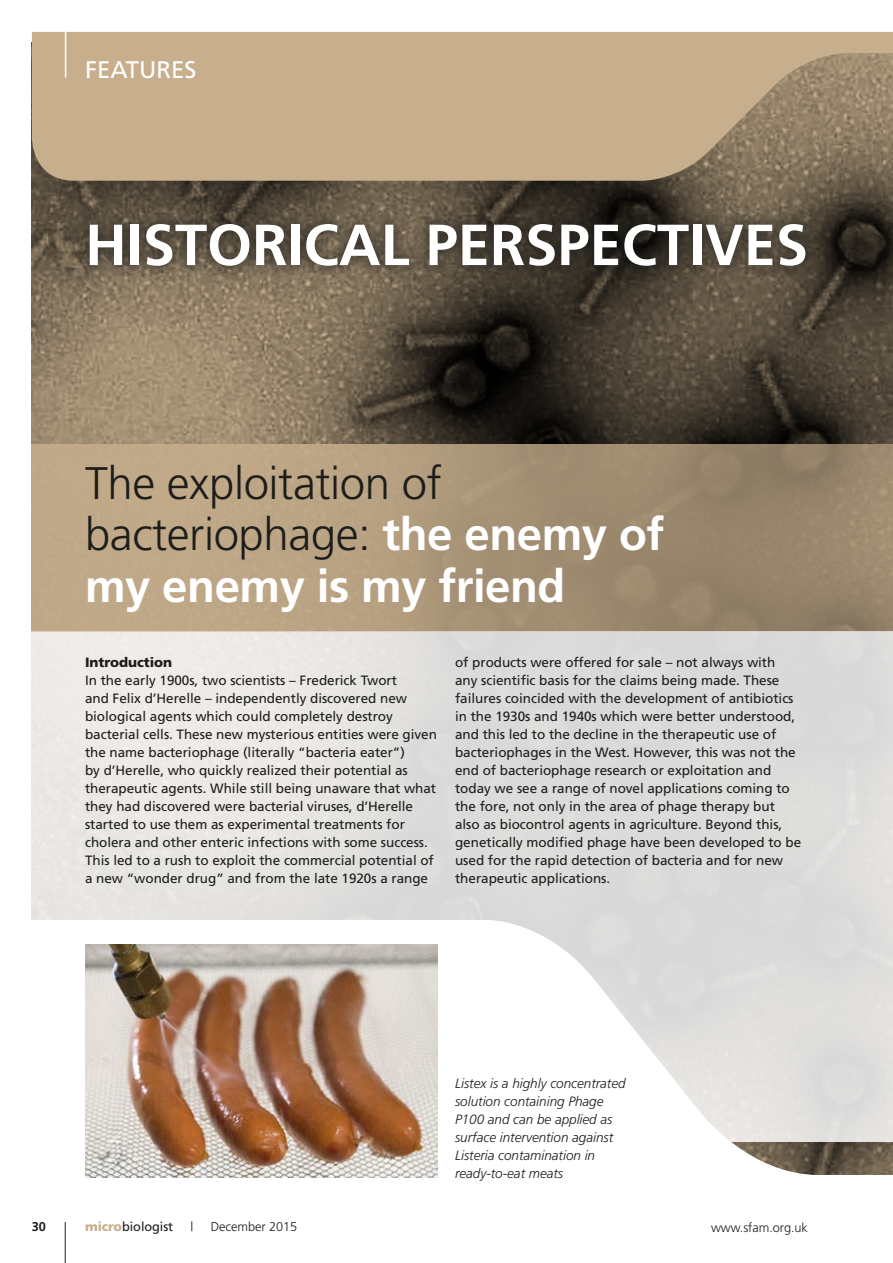
<style>
.page{position:relative;width:893px;height:1263px;background:#fff}
.page>*{position:absolute;margin:0;border:0;box-sizing:border-box;transform-origin:0 0}
.t1{font:700 57.75px "Frutiger";color:#fff}
.t2{font:300 45.6px/51.3px "Frutiger";letter-spacing:-.01em;color:#1d1d1b}
.t3{font:24px "Frutiger";color:#fff}
.t4{font:13.5px/18px "Frutiger";letter-spacing:-.005em;color:#1d1d1b}
.t5{font:italic 300 13.5px/18px "Frutiger";letter-spacing:-.005em;color:#1d1d1b}
.t6{font:900 13.5px "Frutiger";letter-spacing:-.005em;color:#1d1d1b}
.t7{font:300 12.75px "Frutiger";letter-spacing:-.005em;color:#1d1d1b}
.t8{font:12.75px "Frutiger";letter-spacing:-.005em;color:#1d1d1b}
.t9{font:700 12.75px "Frutiger";color:#1d1d1b}
.s1{font-weight:700;color:#fff}
.s2{font-weight:900;color:#c7af8d}
</style>
<div class="page">
<img style="left:32px;top:181px;width:861px;height:263px">
<svg style="left:31px;top:631px;width:862px;height:289px;background:#e1e0de"></svg>
<svg style="left:493px;top:920px;width:400px;height:255px"></svg>
<div style="left:32px;top:444px;width:861px;height:187px;background:linear-gradient(to right,#c8b08d,#8e7d64)"></div>
<div style="left:74px;top:208px;width:747px;height:74px;background:#1d1d1b;opacity:.7"></div>
<img style="left:85px;top:944px;width:353px;height:234px">
<svg style="left:32px;top:32px;width:861px;height:149px;background:#bea786"></svg>
<hr style="left:65px;top:0;width:1px;height:78px;background:#fff">
<hr style="left:65px;top:1222px;width:1px;height:41px;background:#1d1d1b">
<h3 class="t3" style="left:85px;top:55px;width:113px">FEATURES</h3>
<h1 class="t1" style="left:85px;top:211px;width:724px">HISTORICAL PERSPECTIVES</h1>
<h2 class="t2" style="left:85px;top:457px;width:581px">The exploitation of bacteriophage: <span class="s1">the enemy of my enemy is my friend</span></h2>
<p class="t6" style="left:85px;top:654px;width:89px">Introduction</p>
<p class="t4" style="left:85px;top:671px;width:353px">In the early 1900s, two scientists – Frederick Twort<br>and Felix d’Herelle – independently discovered new biological agents which could completely destroy bacterial cells. These new mysterious entities were given the name bacteriophage (literally “bacteria eater”)<br>by d’Herelle, who quickly realized their potential as therapeutic agents. While still being unaware that what they had discovered were bacterial viruses, d’Herelle started to use them as experimental treatments for cholera and other enteric infections with some success.<br>This led to a rush to exploit the commercial potential of a new “wonder drug” and from the late 1920s a range</p>
<p class="t4" style="left:455px;top:653px;width:348px">of products were offered for sale – not always with any scientific basis for the claims being made. These failures coincided with the development of antibiotics in the 1930s and 1940s which were better understood, and this led to the decline in the therapeutic use of bacteriophages in the West. However, this was not the end of bacteriophage research or exploitation and today we see a range of novel applications coming to the fore, not only in the area of phage therapy but also as biocontrol agents in agriculture. Beyond this, genetically modified phage have been developed to be used for the rapid detection of bacteria and for new therapeutic applications.</p>
<p class="t5" style="left:455px;top:1074px;width:172px">Listex is a highly concentrated solution containing Phage<br>P100 and can be applied as surface intervention against<br>Listeria contamination in ready-to-eat meats</p>
<p class="t9" style="left:32px;top:1219px;width:16px">30</p>
<p class="t8" style="left:85px;top:1219px;width:90px"><span class="s2">micro</span>biologist</p>
<p class="t7" style="left:191px;top:1219px;width:4px">|</p>
<p class="t7" style="left:211px;top:1219px;width:88px">December 2015</p>
<p class="t7" style="left:711px;top:1220px;width:98px">www.sfam.org.uk</p>
</div>
